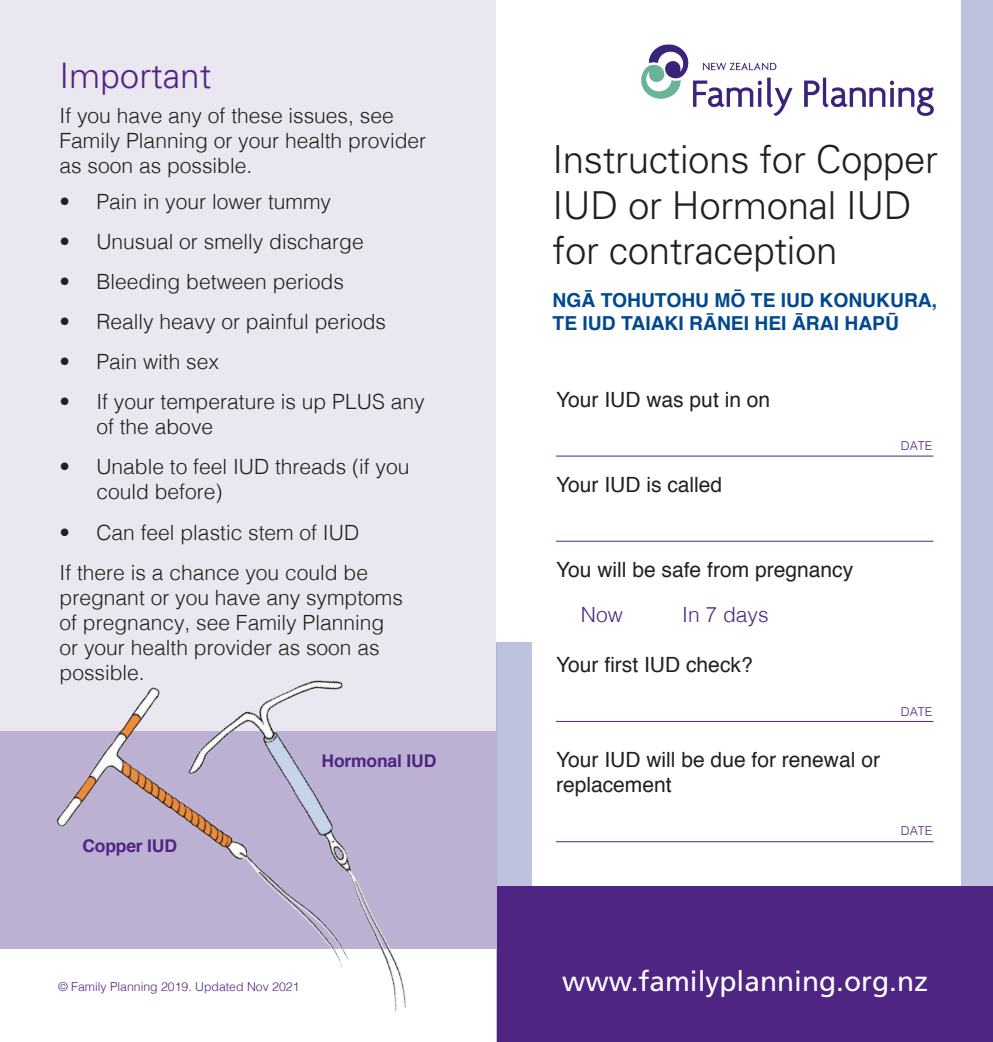
<style>
.page{position:relative;width:993px;height:1042px;background:#fff}
.page>*{position:absolute;margin:0;border:0;box-sizing:border-box;transform-origin:0 0}
.MH_28_space{font:300 38.5px/45.5px "Univers";letter-spacing:-.01em;color:#231f20}
.SH_NEW{font:300 35px "Univers";color:#4e2582}
.t1{font:28px "Frutiger";color:#fff}
.n_helv_lite_12pt{font:300 21px/25.2px "Helvetica";color:#231f20}
.n_helv_reg_12pt{font:21px/25.2px "Helvetica";color:#231f20}
.n_helv_lite_12pt-2{font:300 21px "Helvetica";color:#4e2582}
.Helv_10pt_Bold_caps{font:700 19.25px/23.1px "Helvetica";color:#014890}
.MH_28_space-2{font:700 17.5px "Helvetica";letter-spacing:-.01em;color:#4e2582}
.COPYRIGHT_footer{font:300 12.25px "Helvetica";color:#4e2582}
</style>
<div class="page">
<div style="left:0;top:0;width:496px;height:949px;background:#ebe7f1"></div>
<div style="left:496px;top:0;width:496px;height:1042px;background:#bfc2df"></div>
<div style="left:496px;top:0;width:463px;height:641px;background:#fff"></div>
<div style="left:532px;top:1px;width:428px;height:885px;background:#fff"></div>
<div style="left:497px;top:886px;width:495px;height:156px;background:#4e2582"></div>
<img style="left:641px;top:44px;width:293px;height:72px">
<hr style="left:556px;top:456px;width:377px;height:1px;background:#4e2582">
<hr style="left:556px;top:541px;width:377px;height:1px;background:#4e2582">
<hr style="left:556px;top:721px;width:377px;height:1px;background:#4e2582">
<hr style="left:556px;top:841px;width:377px;height:1px;background:#4e2582">
<div style="left:0;top:732px;width:496px;height:217px;background:#bdb1d3"></div>
<img style="left:36px;top:731px;width:83px;height:96px">
<img style="left:119px;top:641px;width:404px;height:371px">
<p class="SH_NEW" style="left:60px;top:54px;width:153px">Important</p>
<p class="n_helv_lite_12pt" style="left:60px;top:101px;width:368px">If you have any of these issues, see<br>Family Planning or your health provider as soon as possible.</p>
<p class="n_helv_lite_12pt" style="left:60px;top:187px;width:273px">• Pain in your lower tummy</p>
<p class="n_helv_lite_12pt" style="left:60px;top:227px;width:305px">• Unusual or smelly discharge</p>
<p class="n_helv_lite_12pt" style="left:60px;top:267px;width:286px">• Bleeding between periods</p>
<p class="n_helv_lite_12pt" style="left:60px;top:307px;width:328px">• Really heavy or painful periods</p>
<p class="n_helv_lite_12pt" style="left:60px;top:347px;width:161px">• Pain with sex</p>
<p class="n_helv_lite_12pt" style="left:96px;top:387px;width:329px;text-indent:-37px">• If your temperature is up PLUS any of the above</p>
<p class="n_helv_lite_12pt" style="left:96px;top:453px;width:314px;text-indent:-37px">• Unable to feel IUD threads (if you could before)</p>
<p class="n_helv_lite_12pt" style="left:60px;top:518px;width:301px">• Can feel plastic stem of IUD</p>
<p class="n_helv_lite_12pt" style="left:60px;top:558px;width:345px">If there is a chance you could be pregnant or you have any symptoms of pregnancy, see Family Planning or your health provider as soon as possible.</p>
<p class="MH_28_space-2" style="left:82px;top:832px;width:96px">Copper IUD</p>
<p class="MH_28_space-2" style="left:321px;top:747px;width:116px">Hormonal IUD</p>
<p class="MH_28_space" style="left:552px;top:135px;width:387px">Instructions for Copper<br>IUD or Hormonal IUD for contraception</p>
<p class="Helv_10pt_Bold_caps" style="left:552px;top:289px;width:386px">NGĀ TOHUTOHU MŌ TE IUD KONUKURA,<br>TE IUD TAIAKI RĀNEI HEI ĀRAI HAPŪ</p>
<p class="n_helv_reg_12pt" style="left:556px;top:387px;width:215px">Your IUD was put in on</p>
<p class="n_helv_reg_12pt" style="left:556px;top:472px;width:168px">Your IUD is called</p>
<p class="COPYRIGHT_footer" style="left:900px;top:435px;width:33px">DATE</p>
<p class="n_helv_reg_12pt" style="left:556px;top:557px;width:298px">You will be safe from pregnancy</p>
<p class="n_helv_lite_12pt-2" style="left:580px;top:596px;width:43px">Now</p>
<p class="n_helv_lite_12pt-2" style="left:682px;top:596px;width:88px">In 7 days</p>
<p class="n_helv_reg_12pt" style="left:556px;top:652px;width:198px">Your first IUD check?</p>
<p class="n_helv_reg_12pt" style="left:556px;top:747px;width:325px">Your IUD will be due for renewal or replacement</p>
<p class="COPYRIGHT_footer" style="left:900px;top:701px;width:33px">DATE</p>
<p class="COPYRIGHT_footer" style="left:900px;top:820px;width:33px">DATE</p>
<p class="COPYRIGHT_footer" style="left:58px;top:976px;width:243px">© Family Planning 2019. Updated Nov 2021</p>
<p class="t1" style="left:562px;top:965px;width:367px">www.familyplanning.org.nz</p>
</div>
